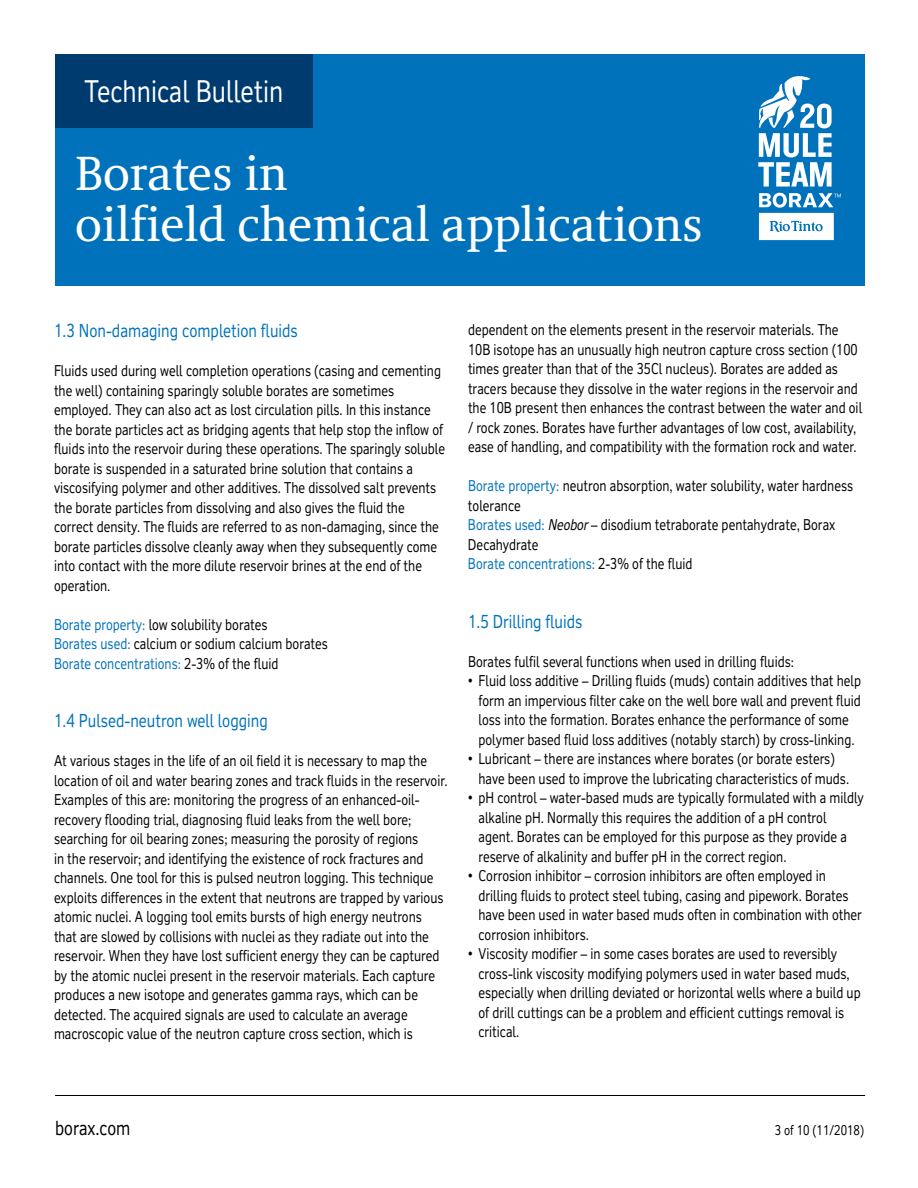
<style>
.page{position:relative;width:918px;height:1188px;background:#fff}
.page>*{position:absolute;margin:0;border:0;box-sizing:border-box;transform-origin:0 0}
.t1{font:49.5px/51px "RT Albanese";color:#fff}
.t2{font:30px "RT Vickerman";color:#fff;scale:.85 1}
.t3{font:19.5px "RT Vickerman";color:#000;scale:.85 1}
.t4{font:18px "RT Vickerman";color:#0072bc;scale:.85 1}
.t5{font:15px/19.5px "RT Vickerman";color:#000;scale:.85 1}
.t6{font:13.5px "RT Vickerman";color:#000;scale:.85 1}
.s1{color:#0072bc}
.s2{font-style:italic}
</style>
<div class="page">
<div style="left:55px;top:54px;width:810px;height:231px;background:#0072bc"></div>
<hr style="left:55px;top:1095px;width:810px;height:1px;background:#000">
<svg style="left:758px;top:76px;width:74px;height:111px"></svg>
<svg style="left:759px;top:193px;width:82px;height:47px"></svg>
<div style="left:55px;top:54px;width:257px;height:73px;background:#003b70"></div>
<h2 class="t2" style="left:84px;top:73px;width:236px">Technical Bulletin</h2>
<h1 class="t1" style="left:76px;top:147px;width:628px">Borates in<br>oilfield chemical applications</h1>
<p class="t4" style="left:54px;top:320px;width:288px">1.3 Non-damaging completion fluids</p>
<p class="t5" style="left:54px;top:361px;width:462px">Fluids used during well completion operations (casing and cementing the well) containing sparingly soluble borates are sometimes employed. They can also act as lost circulation pills. In this instance the borate particles act as bridging agents that help stop the inflow of fluids into the reservoir during these operations. The sparingly soluble borate is suspended in a saturated brine solution that contains a viscosifying polymer and other additives. The dissolved salt prevents the borate particles from dissolving and also gives the fluid the correct density. The fluids are referred to as non-damaging, since the borate particles dissolve cleanly away when they subsequently come into contact with the more dilute reservoir brines at the end of the operation.</p>
<p class="t5" style="left:54px;top:614px;width:324px"><span class="s1">Borate property:</span> low solubility borates<br><span class="s1">Borates used:</span> calcium or sodium calcium borates<br><span class="s1">Borate concentrations:</span> 2-3% of the fluid</p>
<p class="t4" style="left:54px;top:710px;width:253px">1.4 Pulsed-neutron well logging</p>
<p class="t5" style="left:54px;top:751px;width:465px">At various stages in the life of an oil field it is necessary to map the location of oil and water bearing zones and track fluids in the reservoir.<br>Examples of this are: monitoring the progress of an enhanced-oil&shy;recovery flooding trial, diagnosing fluid leaks from the well bore; searching for oil bearing zones; measuring the porosity of regions<br>in the reservoir; and identifying the existence of rock fractures and channels. One tool for this is pulsed neutron logging. This technique exploits differences in the extent that neutrons are trapped by various atomic nuclei. A logging tool emits bursts of high energy neutrons that are slowed by collisions with nuclei as they radiate out into the reservoir. When they have lost sufficient energy they can be captured by the atomic nuclei present in the reservoir materials. Each capture produces a new isotope and generates gamma rays, which can be detected. The acquired signals are used to calculate an average macroscopic value of the neutron capture cross section, which is</p>
<p class="t5" style="left:468px;top:320px;width:465px">dependent on the elements present in the reservoir materials. The 10B isotope has an unusually high neutron capture cross section (100 times greater than that of the 35Cl nucleus). Borates are added as tracers because they dissolve in the water regions in the reservoir and the 10B present then enhances the contrast between the water and oil / rock zones. Borates have further advantages of low cost, availability, ease of handling, and compatibility with the formation rock and water.</p>
<p class="t5" style="left:468px;top:476px;width:455px"><span class="s1">Borate property:</span> neutron absorption, water solubility, water hardness tolerance<br><span class="s1">Borates used:</span> <span class="s2">Neobor</span> – disodium tetraborate pentahydrate, Borax Decahydrate<br><span class="s1">Borate concentrations:</span> 2-3% of the fluid</p>
<p class="t4" style="left:468px;top:610px;width:136px">1.5 Drilling fluids</p>
<p class="t5" style="left:468px;top:651px;width:385px">Borates fulfil several functions when used in drilling fluids:</p>
<p class="t5" style="left:479px;top:671px;width:452px;text-indent:-11px">• Fluid loss additive – Drilling fluids (muds) contain additives that help form an impervious filter cake on the well bore wall and prevent fluid loss into the formation. Borates enhance the performance of some polymer based fluid loss additives (notably starch) by cross-linking.</p>
<p class="t5" style="left:479px;top:749px;width:438px;text-indent:-11px">• Lubricant – there are instances where borates (or borate esters) have been used to improve the lubricating characteristics of muds.</p>
<p class="t5" style="left:479px;top:788px;width:455px;text-indent:-11px">• pH control – water-based muds are typically formulated with a mildly alkaline pH. Normally this requires the addition of a pH control agent. Borates can be employed for this purpose as they provide a reserve of alkalinity and buffer pH in the correct region.</p>
<p class="t5" style="left:479px;top:866px;width:453px;text-indent:-11px">• Corrosion inhibitor – corrosion inhibitors are often employed in drilling fluids to protect steel tubing, casing and pipework. Borates have been used in water based muds often in combination with other corrosion inhibitors.</p>
<p class="t5" style="left:479px;top:944px;width:451px;text-indent:-11px">• Viscosity modifier – in some cases borates are used to reversibly cross-link viscosity modifying polymers used in water based muds, especially when drilling deviated or horizontal wells where a build up of drill cuttings can be a problem and efficient cuttings removal is critical.</p>
<h3 class="t3" style="left:55px;top:1116px;width:90px">borax.com</h3>
<p class="t6" style="left:775px;top:1122px;width:107px">3 of 10 (11/2018)</p>
</div>
